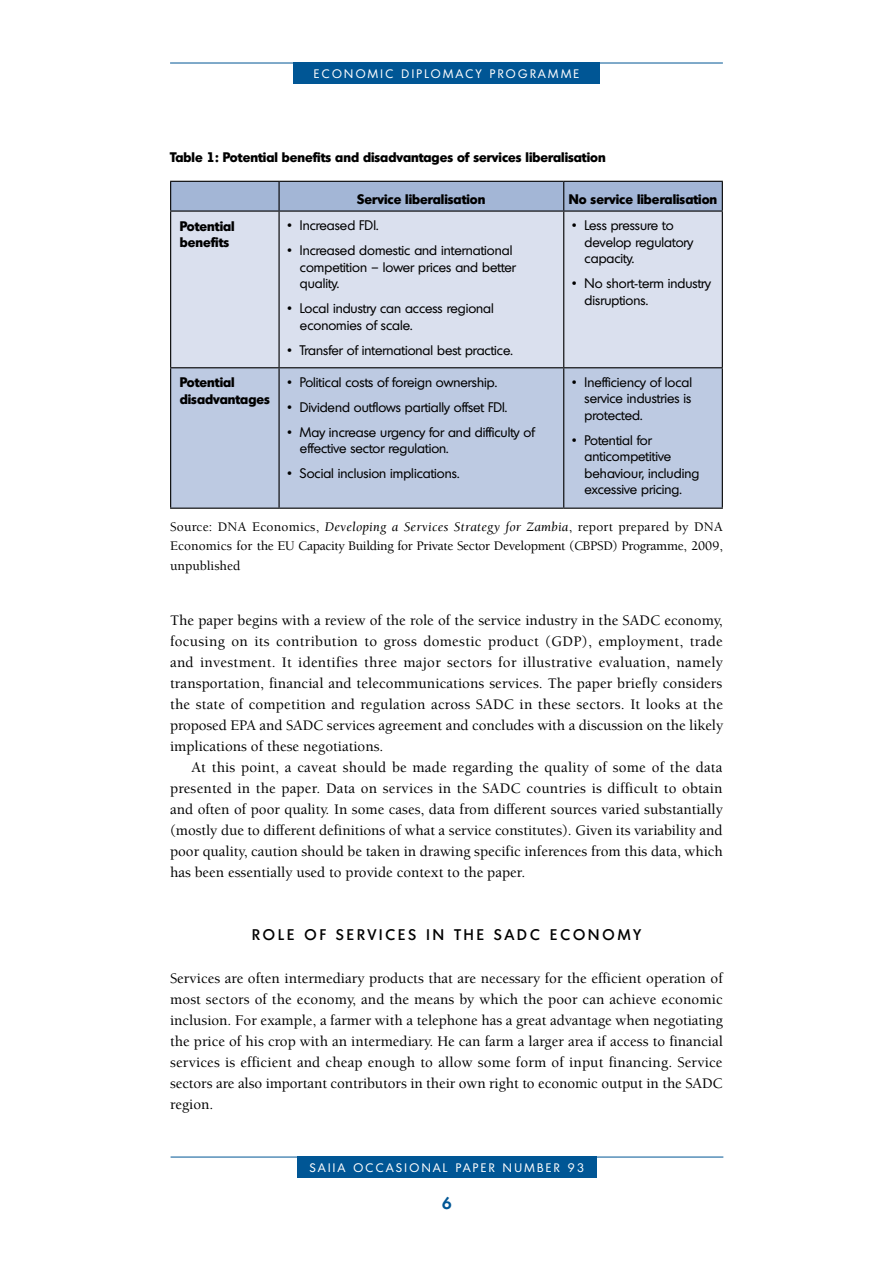
<style>
.page{position:relative;width:893px;height:1263px;background:#fff}
.page>*{position:absolute;margin:0;border:0;box-sizing:border-box;transform-origin:0 0}
.t1{font:600 16.5px "Montreal";color:#005695}
.t2{font:500 15px/21px "Berkeley Std";color:#000;text-align:justify}
.t3{font:500 15px "Montreal";letter-spacing:.26em;color:#000}
.t4{font:500 15px "Montreal";letter-spacing:.2em;color:#000}
.t5{font:13.5px/16.5px "Montreal";color:#000}
.t6{font:500 13.5px/19.5px "Berkeley Std";letter-spacing:-.025em;color:#000;text-align:justify}
.t7{font:700 13.5px/16.5px "Montreal";color:#000}
.t8{font:12px "Montreal";letter-spacing:.2em;color:#fff}
.s1{font-weight:400;font-style:italic}
</style>
<div class="page">
<hr style="left:170px;top:63px;width:553px;height:1px;background:#005695">
<hr style="left:171px;top:1157px;width:552px;height:1px;background:#005695">
<div style="left:297px;top:1157px;width:299px;height:21px;background:#005695"></div>
<div style="left:293px;top:63px;width:307px;height:21px;background:#005695"></div>
<div style="left:171px;top:212px;width:551px;height:155px;background:#dae0ee"></div>
<div style="left:171px;top:368px;width:551px;height:140px;background:#bdcae2"></div>
<div style="left:170px;top:181px;width:553px;height:29px;background:#a3b6d6"></div>
<hr style="left:170px;top:210px;width:109px;height:2px;background:#000">
<hr style="left:170px;top:212px;width:1px;height:155px;background:#000">
<hr style="left:279px;top:210px;width:285px;height:2px;background:#000">
<hr style="left:278px;top:212px;width:2px;height:155px;background:#000">
<hr style="left:564px;top:210px;width:159px;height:2px;background:#000">
<hr style="left:563px;top:212px;width:1px;height:155px;background:#000">
<hr style="left:722px;top:212px;width:1px;height:155px;background:#000">
<hr style="left:170px;top:367px;width:109px;height:1px;background:#000">
<hr style="left:170px;top:368px;width:1px;height:140px;background:#000">
<hr style="left:279px;top:367px;width:285px;height:1px;background:#000">
<hr style="left:278px;top:368px;width:2px;height:140px;background:#000">
<hr style="left:564px;top:367px;width:159px;height:1px;background:#000">
<hr style="left:563px;top:368px;width:1px;height:140px;background:#000">
<hr style="left:722px;top:368px;width:1px;height:140px;background:#000">
<hr style="left:170px;top:508px;width:109px;height:1px;background:#000">
<hr style="left:279px;top:508px;width:285px;height:1px;background:#000">
<hr style="left:564px;top:508px;width:159px;height:1px;background:#000">
<p class="t8" style="left:314px;top:66px;width:267px">ECONOMIC DIPLOMACY PROGRAMME</p>
<p class="t7" style="left:170px;top:148px;width:437px">Table 1: Potential benefits and disadvantages of services liberalisation</p>
<p class="t7" style="left:357px;top:190px;width:130px">Service liberalisation</p>
<p class="t7" style="left:569px;top:190px;width:150px">No service liberalisation</p>
<p class="t7" style="left:180px;top:217px;width:57px">Potential benefits</p>
<p class="t5" style="left:287px;top:217px;width:93px">• Increased FDI.</p>
<p class="t5" style="left:300px;top:242px;width:218px;text-indent:-13px">• Increased domestic and international competition – lower prices and better quality.</p>
<p class="t5" style="left:300px;top:300px;width:195px;text-indent:-13px">• Local industry can access regional economies of scale.</p>
<p class="t5" style="left:287px;top:341px;width:227px">• Transfer of international best practice.</p>
<p class="t5" style="left:585px;top:217px;width:110px;text-indent:-13px">• Less pressure to develop regulatory capacity.</p>
<p class="t5" style="left:585px;top:275px;width:128px;text-indent:-13px">• No short-term industry disruptions.</p>
<p class="t5" style="left:585px;top:374px;width:109px;text-align:justify;text-indent:-13px">• Inefficiency of local service industries is protected.</p>
<p class="t5" style="left:585px;top:432px;width:116px;text-indent:-13px">• Potential for anticompetitive behaviour, including excessive pricing.</p>
<p class="t6" style="left:170px;top:517px;width:554px">Source: DNA Economics, <span class="s1">Developing a Services Strategy for Zambia</span>, report prepared by DNA Economics for the EU Capacity Building for Private Sector Development (CBPSD) Programme, 2009, unpublished</p>
<p class="t7" style="left:180px;top:374px;width:92px">Potential disadvantages</p>
<p class="t5" style="left:287px;top:374px;width:211px">• Political costs of foreign ownership.</p>
<p class="t5" style="left:287px;top:399px;width:222px">• Dividend outflows partially offset FDI.</p>
<p class="t5" style="left:300px;top:424px;width:236px;text-indent:-13px">• May increase urgency for and difficulty of effective sector regulation.</p>
<p class="t5" style="left:287px;top:465px;width:174px">• Social inclusion implications.</p>
<p class="t2" style="left:170px;top:610px;width:555px">The paper begins with a review of the role of the service industry in the SADC economy, focusing on its contribution to gross domestic product (GDP), employment, trade and investment. It identifies three major sectors for illustrative evaluation, namely transportation, financial and telecommunications services. The paper briefly considers the state of competition and regulation across SADC in these sectors. It looks at the proposed EPA and SADC services agreement and concludes with a discussion on the likely implications of these negotiations.</p>
<p class="t2" style="left:170px;top:757px;width:554px;text-indent:21px">At this point, a caveat should be made regarding the quality of some of the data presented in the paper. Data on services in the SADC countries is difficult to obtain and often of poor quality. In some cases, data from different sources varied substantially (mostly due to different definitions of what a service constitutes). Given its variability and poor quality, caution should be taken in drawing specific inferences from this data, which has been essentially used to provide context to the paper.</p>
<p class="t3" style="left:252px;top:926px;width:184px">ROLE OF SERVIC ES IN</p>
<p class="t4" style="left:454px;top:926px;width:177px">THE SADC ECO NO MY</p>
<p class="t2" style="left:170px;top:967px;width:554px">Services are often intermediary products that are necessary for the efficient operation of most sectors of the economy, and the means by which the poor can achieve economic inclusion. For example, a farmer with a telephone has a great advantage when negotiating the price of his crop with an intermediary. He can farm a larger area if access to financial services is efficient and cheap enough to allow some form of input financing. Service sectors are also important contributors in their own right to economic output in the SADC region.</p>
<p class="t8" style="left:310px;top:1160px;width:276px">SAIIA OCCASIONAL PAPER NUMBER 93</p>
<p class="t1" style="left:442px;top:1192px;width:12px">6</p>
</div>
